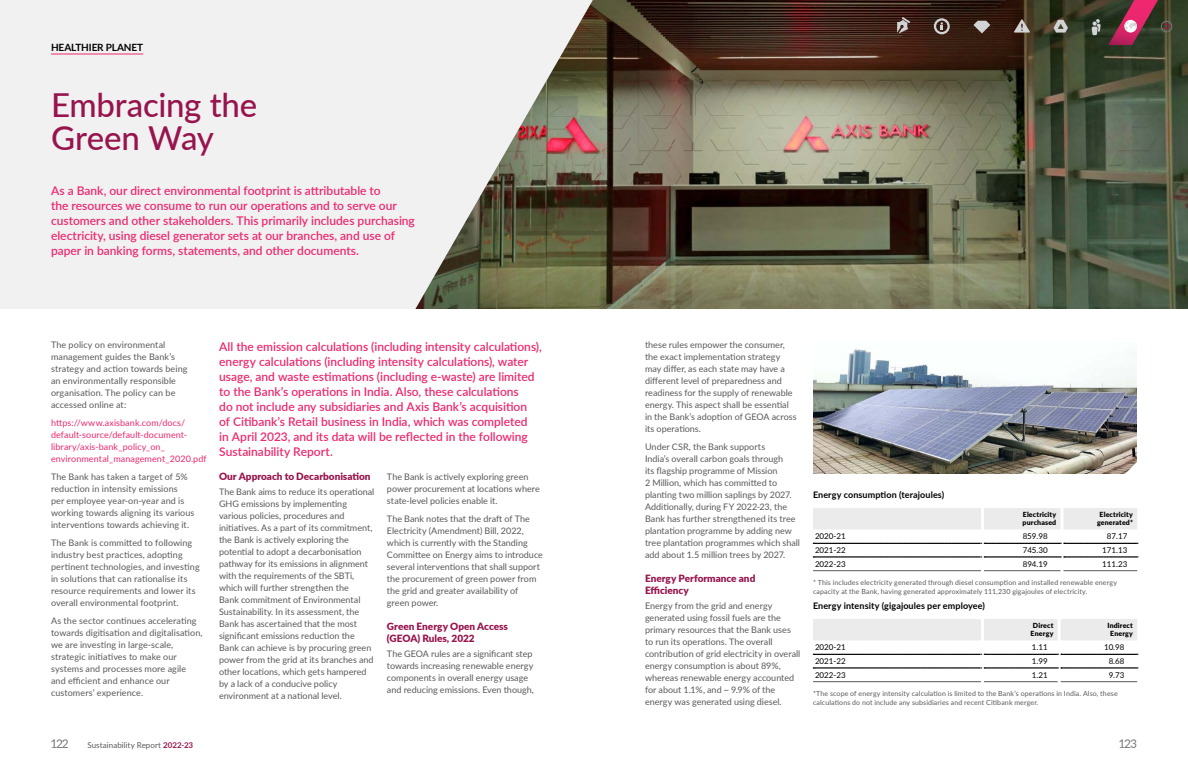
<style>
.page{position:relative;width:1188px;height:774px;background:#fff}
.page>*{position:absolute;margin:0;border:0;box-sizing:border-box;transform-origin:0 0}
.t1{font:500 33px/33px "Lato";letter-spacing:-.005em;color:#97144d}
.t2{font:600 12px/15px "Lato";color:#ee286e}
.t3{font:12px "Lato";letter-spacing:-.1em;color:#77787b}
.t4{font:900 10px/12px "Lato";color:#97144d}
.t5{font:700 10px "Lato";letter-spacing:-.01em;color:#000}
.t6{font:9px/12px "Lato";color:#58595b}
.t7{font:9px/12px "Lato";letter-spacing:.01em;color:#ee286e}
.t8{font:700 9px "Lato";letter-spacing:.01em;color:#000}
.t9{font:8px "Lato";color:#000}
.t10{font:8px "Lato";letter-spacing:.005em;color:#58595b}
.t11{font:7px/9.5px "Lato";letter-spacing:.02em;color:#58595b}
.t12{font:900 7px/8.4px "Lato";letter-spacing:.02em;color:#000;text-align:center}
.s1{font-weight:700;color:#97144d}
</style>
<div class="page">
<img style="left:593px;top:0;width:595px;height:309px">
<svg style="left:0;top:0;width:593px;height:309px;fill:#f1f1f2"></svg>
<hr style="left:51px;top:54px;width:92px;height:1px;background:#ee286e">
<div style="left:813px;top:508px;width:324px;height:21px;background:#ebebec"></div>
<svg style="left:813px;top:543px;width:325px;height:1px"></svg>
<svg style="left:813px;top:557px;width:325px;height:1px"></svg>
<hr style="left:813px;top:570px;width:168px;height:1px;background:#58595b">
<hr style="left:984px;top:570px;width:77px;height:1px;background:#58595b">
<hr style="left:1064px;top:570px;width:73px;height:1px;background:#58595b">
<div style="left:813px;top:619px;width:324px;height:21px;background:#ebebec"></div>
<svg style="left:813px;top:654px;width:325px;height:1px"></svg>
<svg style="left:813px;top:668px;width:325px;height:1px"></svg>
<hr style="left:813px;top:681px;width:168px;height:1px;background:#58595b">
<hr style="left:984px;top:681px;width:74px;height:1px;background:#58595b">
<hr style="left:1061px;top:681px;width:76px;height:1px;background:#58595b">
<img style="left:813px;top:349px;width:324px;height:125px">
<div style="left:1161px;top:21px;width:11px;height:11px;border:1px solid #77787b;border-radius:50%"></div>
<svg style="left:1092px;top:19px;width:9px;height:16px"></svg>
<svg style="left:1108px;top:0;width:63px;height:45px;background:#733c46"></svg>
<svg style="left:934px;top:18px;width:16px;height:16px"></svg>
<svg style="left:897px;top:17px;width:13px;height:17px"></svg>
<svg style="left:973px;top:21px;width:17px;height:12px"></svg>
<svg style="left:1054px;top:20px;width:14px;height:13px"></svg>
<svg style="left:1014px;top:19px;width:16px;height:14px"></svg>
<p class="t5" style="left:51px;top:40px;width:94px">HEALTHIER PLANET</p>
<h1 class="t1" style="left:51px;top:87px;width:208px">Embracing the<br>Green Way</h1>
<p class="t2" style="left:51px;top:183px;width:365px">As a Bank, our direct environmental footprint is attributable to<br>the resources we consume to run our operations and to serve our customers and other stakeholders. This primarily includes purchasing electricity, using diesel generator sets at our branches, and use of paper in banking forms, statements, and other documents.</p>
<p class="t6" style="left:51px;top:338px;width:138px">The policy on environmental management guides the Bank’s strategy and action towards being an environmentally responsible organisation. The policy can be accessed online at:</p>
<p class="t7" style="left:51px;top:416px;width:157px">https://www.axisbank.com/docs/ default-source/default-document&shy;library/axis-bank_policy_on_ environmental_management_2020.pdf</p>
<p class="t6" style="left:51px;top:470px;width:145px">The Bank has taken a target of 5% reduction in intensity emissions<br>per employee year-on-year and is working towards aligning its various interventions towards achieving it.</p>
<p class="t6" style="left:51px;top:536px;width:150px">The Bank is committed to following industry best practices, adopting pertinent technologies, and investing in solutions that can rationalise its resource requirements and lower its overall environmental footprint.</p>
<p class="t6" style="left:51px;top:614px;width:153px">As the sector continues accelerating towards digitisation and digitalisation, we are investing in large-scale, strategic initiatives to make our systems and processes more agile and efficient and enhance our customers’ experience.</p>
<p class="t2" style="left:219px;top:339px;width:324px">All the emission calculations (including intensity calculations), energy calculations (including intensity calculations), water usage, and waste estimations (including e-waste) are limited to the Bank’s operations in India. Also, these calculations<br>do not include any subsidiaries and Axis Bank’s acquisition<br>of Citibank’s Retail business in India, which was completed<br>in April 2023, and its data will be reflected in the following Sustainability Report.</p>
<p class="t6" style="left:645px;top:338px;width:153px">these rules empower the consumer, the exact implementation strategy may differ, as each state may have a different level of preparedness and readiness for the supply of renewable energy. This aspect shall be essential in the Bank’s adoption of GEOA across its operations.</p>
<p class="t6" style="left:645px;top:440px;width:157px">Under CSR, the Bank supports<br>India’s overall carbon goals through<br>its flagship programme of Mission<br>2 Million, which has committed to planting two million saplings by 2027.<br>Additionally, during FY 2022-23, the Bank has further strengthened its tree plantation programme by adding new tree plantation programmes which shall add about 1.5 million trees by 2027.</p>
<p class="t4" style="left:645px;top:572px;width:112px">Energy Performance and<br>Efficiency</p>
<p class="t6" style="left:645px;top:599px;width:157px">Energy from the grid and energy generated using fossil fuels are the primary resources that the Bank uses to run its operations. The overall contribution of grid electricity in overall energy consumption is about 89%, whereas renewable energy accounted for about 1.1%, and ~ 9.9% of the energy was generated using diesel.</p>
<p class="t4" style="left:219px;top:470px;width:153px">Our Approach to Decarbonisation</p>
<p class="t6" style="left:219px;top:485px;width:157px">The Bank aims to reduce its operational GHG emissions by implementing various policies, procedures and initiatives. As a part of its commitment, the Bank is actively exploring the potential to adopt a decarbonisation pathway for its emissions in alignment with the requirements of the SBTi, which will further strengthen the<br>Bank commitment of Environmental Sustainability. In its assessment, the Bank has ascertained that the most significant emissions reduction the Bank can achieve is by procuring green power from the grid at its branches and other locations, which gets hampered by a lack of a conducive policy environment at a national level.</p>
<p class="t6" style="left:387px;top:470px;width:154px">The Bank is actively exploring green power procurement at locations where state-level policies enable it.</p>
<p class="t6" style="left:387px;top:512px;width:157px">The Bank notes that the draft of The Electricity (Amendment) Bill, 2022, which is currently with the Standing Committee on Energy aims to introduce several interventions that shall support the procurement of green power from the grid and greater availability of green power.</p>
<p class="t4" style="left:387px;top:620px;width:122px">Green Energy Open Access (GEOA) Rules, 2022</p>
<p class="t6" style="left:387px;top:647px;width:148px">The GEOA rules are a significant step towards increasing renewable energy components in overall energy usage and reducing emissions. Even though,</p>
<p class="t8" style="left:813px;top:488px;width:133px">Energy consumption (terajoules)</p>
<p class="t12" style="left:1023px;top:510px;width:35px;text-align:left">Electricity purchased</p>
<p class="t12" style="left:1097px;top:510px;width:37px">Electricity generated*</p>
<p class="t9" style="left:815px;top:531px;width:32px">2020-21</p>
<p class="t9" style="left:1023px;top:531px;width:27px">859.98</p>
<p class="t9" style="left:1107px;top:531px;width:22px">87.17</p>
<p class="t9" style="left:815px;top:544px;width:32px">2021-22</p>
<p class="t9" style="left:1023px;top:544px;width:27px">745.30</p>
<p class="t9" style="left:1102px;top:544px;width:27px">171.13</p>
<p class="t9" style="left:815px;top:558px;width:32px">2022-23</p>
<p class="t9" style="left:1023px;top:558px;width:27px">894.19</p>
<p class="t9" style="left:1102px;top:558px;width:27px">111.23</p>
<p class="t11" style="left:813px;top:577px;width:306px">* This includes electricity generated through diesel consumption and installed renewable energy capacity at the Bank, having generated approximately 111,230 gigajoules of electricity.</p>
<p class="t8" style="left:813px;top:599px;width:173px">Energy intensity (gigajoules per employee)</p>
<p class="t12" style="left:1031px;top:621px;width:24px">Direct<br>Energy</p>
<p class="t12" style="left:1107px;top:621px;width:27px">Indirect<br>Energy</p>
<p class="t9" style="left:815px;top:642px;width:32px">2020-21</p>
<p class="t9" style="left:1032px;top:642px;width:17px">1.11</p>
<p class="t9" style="left:1104px;top:642px;width:22px">10.98</p>
<p class="t9" style="left:815px;top:655px;width:32px">2021-22</p>
<p class="t9" style="left:1032px;top:655px;width:17px">1.99</p>
<p class="t9" style="left:1109px;top:655px;width:17px">8.68</p>
<p class="t9" style="left:815px;top:669px;width:32px">2022-23</p>
<p class="t9" style="left:1032px;top:669px;width:17px">1.21</p>
<p class="t9" style="left:1109px;top:669px;width:17px">9.73</p>
<p class="t11" style="left:813px;top:688px;width:306px">*The scope of energy intensity calculation is limited to the Bank’s operations in India. Also, these calculations do not include any subsidiaries and recent Citibank merger.</p>
<h2 class="t3" style="left:50px;top:735px;width:20px">122</h2>
<p class="t10" style="left:87px;top:740px;width:107px">Sustainability Report <span class="s1">2022-23</span></p>
<h2 class="t3" style="left:1119px;top:735px;width:20px">123</h2>
</div>
